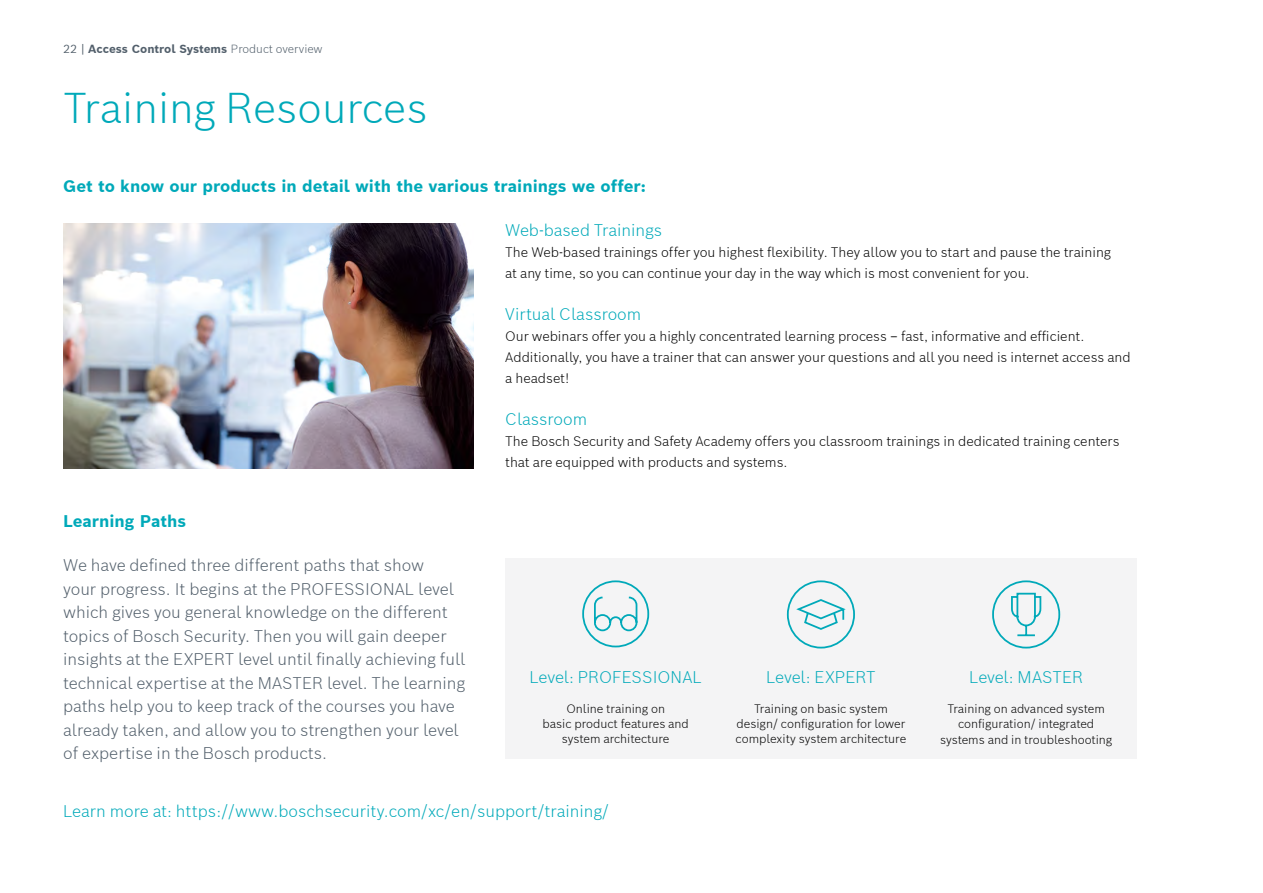
<style>
.page{position:relative;width:1263px;height:893px;background:#fff}
.page>*{position:absolute;margin:0;border:0;box-sizing:border-box;transform-origin:0 0}
.t1{font:300 42px "Bosch Sans";color:#00a9b9}
.t2{font:300 16.5px/23.4px "Bosch Sans";color:#525f6b}
.t3{font:300 16.5px "Bosch Sans";color:#00a9b9}
.t4{font:700 16.5px "Bosch Sans";color:#00a9b9}
.t5{font:300 13.5px/21px "Bosch Sans";color:#000}
.t6{font:300 12px/15px "Bosch Sans";color:#000;text-align:center}
.t7{font:700 11.55px "Bosch Sans";letter-spacing:-.005em;color:#525f6b}
.s1{font-weight:400}
.s2{font-weight:300}
</style>
<div class="page">
<div style="left:505px;top:558px;width:632px;height:201px;background:#f4f4f5"></div>
<div style="left:582px;top:580px;width:67px;height:67px;border:2px solid #00a9b9;border-radius:50%"></div>
<svg style="left:594px;top:596px;width:44px;height:36px"></svg>
<div style="left:992px;top:580px;width:68px;height:68px;border:2px solid #00a9b9;border-radius:50%"></div>
<svg style="left:1011px;top:592px;width:31px;height:45px"></svg>
<div style="left:787px;top:580px;width:68px;height:68px;border:2px solid #00a9b9;border-radius:50%"></div>
<svg style="left:796px;top:599px;width:50px;height:31px"></svg>
<img style="left:63px;top:223px;width:411px;height:246px">
<p class="t7" style="left:63px;top:41px;width:261px"><span class="s1">22 |</span> Access Control Systems <span class="s2">Product overview</span></p>
<h1 class="t1" style="left:63px;top:80px;width:366px">Training Resources</h1>
<p class="t4" style="left:63px;top:175px;width:584px">Get to know our products in detail with the various trainings we offer:</p>
<p class="t4" style="left:63px;top:510px;width:125px">Learning Paths</p>
<p class="t2" style="left:63px;top:553px;width:404px">We have defined three different paths that show<br>your progress. It begins at the PROFESSIONAL level which gives you general knowledge on the different topics of Bosch Security. Then you will gain deeper insights at the EXPERT level until finally achieving full technical expertise at the MASTER level. The learning paths help you to keep track of the courses you have already taken, and allow you to strengthen your level of expertise in the Bosch products.</p>
<p class="t3" style="left:505px;top:219px;width:159px">Web-based Trainings</p>
<p class="t5" style="left:505px;top:242px;width:607px">The Web-based trainings offer you highest flexibility. They allow you to start and pause the training at any time, so you can continue your day in the way which is most convenient for you.</p>
<p class="t3" style="left:505px;top:303px;width:138px">Virtual Classroom</p>
<p class="t5" style="left:505px;top:326px;width:627px">Our webinars offer you a highly concentrated learning process – fast, informative and efficient.<br>Additionally, you have a trainer that can answer your questions and all you need is internet access and a headset!</p>
<p class="t3" style="left:505px;top:408px;width:83px">Classroom</p>
<p class="t5" style="left:505px;top:431px;width:616px">The Bosch Security and Safety Academy offers you classroom trainings in dedicated training centers that are equipped with products and systems.</p>
<p class="t3" style="left:529px;top:666px;width:174px">Level: PROFESSIONAL</p>
<p class="t6" style="left:542px;top:701px;width:148px">Online training on<br>basic product features and system architecture</p>
<p class="t3" style="left:766px;top:666px;width:111px">Level: EXPERT</p>
<p class="t6" style="left:736px;top:701px;width:172px">Training on basic system design/ configuration for lower complexity system architecture</p>
<p class="t3" style="left:969px;top:666px;width:115px">Level: MASTER</p>
<p class="t6" style="left:947px;top:701px;width:159px">Training on advanced system configuration/ integrated</p>
<p class="t6" style="left:940px;top:732px;width:174px">systems and in troubleshooting</p>
<p class="t3" style="left:63px;top:800px;width:548px">Learn more at: https://www.boschsecurity.com/xc/en/support/training/</p>
</div>
